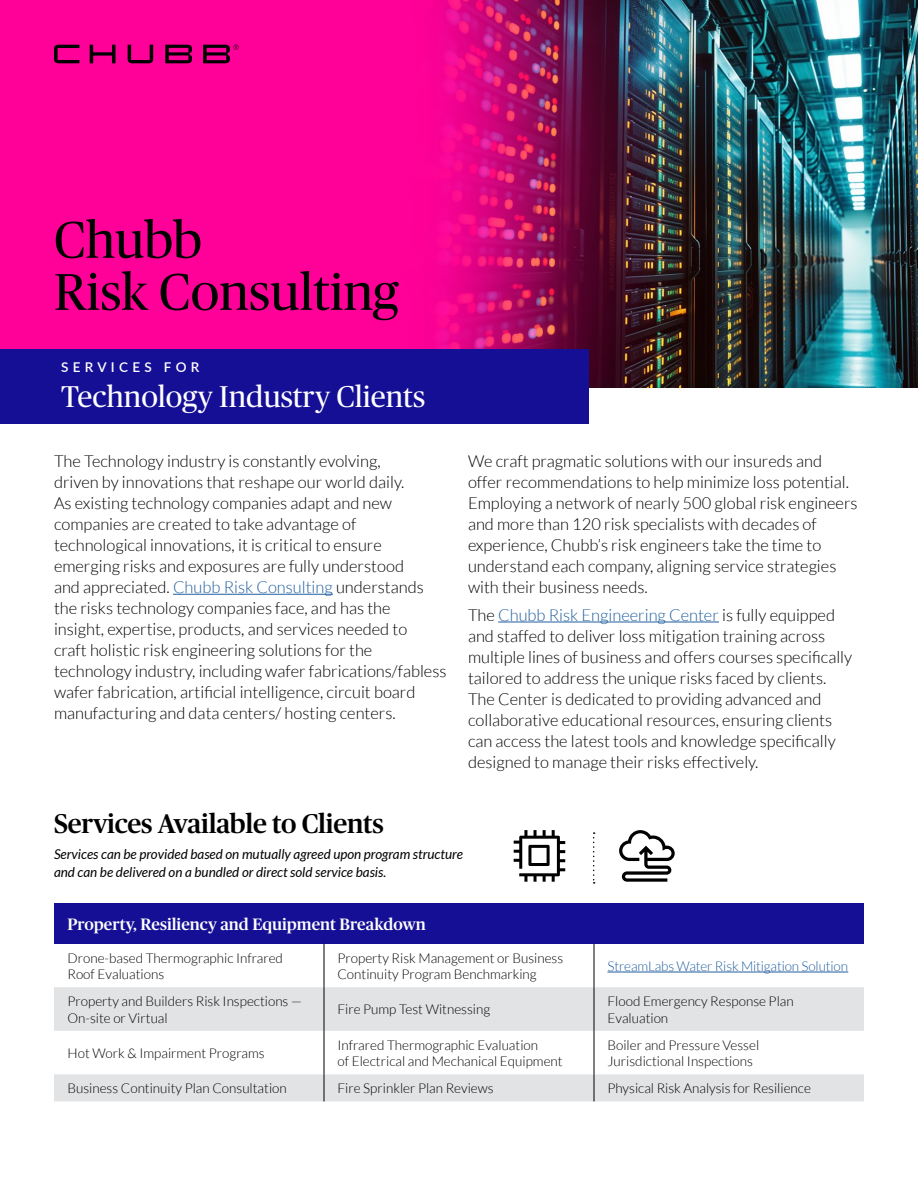
<style>
.page{position:relative;width:918px;height:1188px;background:#fff}
.page>*{position:absolute;margin:0;border:0;box-sizing:border-box;transform-origin:0 0}
.t1{font:51.45px/52.1px "Chubb Publico";color:#000}
.H1_Letterspace{font:30px "Chubb Publico";color:#fff}
.H1_Head{font:500 27px "Chubb Publico";letter-spacing:-.01em;color:#000}
.Intro{font:300 16.5px/21px "Lato";color:#000}
.Chart_Head{font:500 16.5px "Chubb Publico";color:#fff}
.Chart_Body{font:300 13.5px/16.5px "Lato";color:#000}
.Body{font:italic 13.5px/18px "Lato";color:#000}
.Chart_Body-2{font:300 13.5px "Lato";letter-spacing:-.01em;color:#215e9e}
.H1_Letterspace-2{font:600 13.5px "Lato";letter-spacing:.32em;color:#fff}
.s1{color:#215e9e}
</style>
<div class="page">
<img style="left:0;top:0;width:918px;height:387px">
<div style="left:0;top:349px;width:589px;height:74px;background:#150f96"></div>
<svg style="left:593px;top:832px;width:2px;height:52px"></svg>
<svg style="left:514px;top:830px;width:51px;height:52px"></svg>
<svg style="left:619px;top:830px;width:56px;height:52px"></svg>
<svg style="left:54px;top:45px;width:185px;height:18px;background:#a70063"></svg>
<hr style="left:173px;top:594px;width:160px;height:1px;background:#215e9e">
<hr style="left:498px;top:622px;width:221px;height:1px;background:#215e9e">
<div style="left:54px;top:903px;width:810px;height:41px;background:#150f96"></div>
<svg style="left:54px;top:987px;width:810px;height:114px;fill:#e2e3e4"></svg>
<hr style="left:324px;top:944px;width:1px;height:43px;background:#000">
<hr style="left:594px;top:944px;width:1px;height:43px;background:#000">
<hr style="left:324px;top:987px;width:1px;height:44px;background:#000">
<hr style="left:594px;top:987px;width:1px;height:44px;background:#000">
<hr style="left:324px;top:1031px;width:1px;height:43px;background:#000">
<hr style="left:594px;top:1031px;width:1px;height:43px;background:#000">
<svg style="left:324px;top:1074px;width:1px;height:27px"></svg>
<svg style="left:594px;top:1074px;width:1px;height:27px"></svg>
<hr style="left:608px;top:972px;width:240px;height:1px;background:#215e9e">
<h1 class="t1" style="left:54px;top:211px;width:346px">Chubb<br>Risk Consulting</h1>
<h1 class="H1_Letterspace-2" style="left:61px;top:358px;width:140px">SERVICES FOR</h1>
<h1 class="H1_Letterspace" style="left:61px;top:376px;width:366px">Technology Industry Clients</h1>
<p class="Intro" style="left:54px;top:451px;width:394px">The Technology industry is constantly evolving,<br>driven by innovations that reshape our world daily.<br>As existing technology companies adapt and new companies are created to take advantage of technological innovations, it is critical to ensure emerging risks and exposures are fully understood<br>and appreciated. <span class="s1">Chubb Risk Consulting</span> understands the risks technology companies face, and has the<br>insight, expertise, products, and services needed to<br>craft holistic risk engineering solutions for the technology industry, including wafer fabrications/fabless wafer fabrication, artificial intelligence, circuit board manufacturing and data centers/ hosting centers.</p>
<p class="Intro" style="left:468px;top:451px;width:391px">We craft pragmatic solutions with our insureds and offer recommendations to help minimize loss potential.<br>Employing a network of nearly 500 global risk engineers and more than 120 risk specialists with decades of experience, Chubb’s risk engineers take the time to understand each company, aligning service strategies with their business needs.</p>
<p class="Intro" style="left:468px;top:604px;width:386px">The <span class="s1">Chubb Risk Engineering Center</span> is fully equipped and staffed to deliver loss mitigation training across multiple lines of business and offers courses specifically tailored to address the unique risks faced by clients.<br>The Center is dedicated to providing advanced and collaborative educational resources, ensuring clients can access the latest tools and knowledge specifically designed to manage their risks effectively.</p>
<h1 class="H1_Head" style="left:54px;top:805px;width:331px">Services Available to Clients</h1>
<p class="Body" style="left:54px;top:846px;width:410px">Services can be provided based on mutually agreed upon program structure and can be delivered on a bundled or direct sold service basis.</p>
<h1 class="Chart_Head" style="left:68px;top:913px;width:360px">Property, Resiliency and Equipment Breakdown</h1>
<p class="Chart_Body" style="left:68px;top:950px;width:217px">Drone-based Thermographic Infrared<br>Roof Evaluations</p>
<p class="Chart_Body" style="left:338px;top:950px;width:227px">Property Risk Management or Business<br>Continuity Program Benchmarking</p>
<p class="Chart_Body-2" style="left:608px;top:959px;width:242px">StreamLabs Water Risk Mitigation Solution</p>
<p class="Chart_Body" style="left:68px;top:993px;width:236px">Property and Builders Risk Inspections —<br>On-site or Virtual</p>
<p class="Chart_Body" style="left:338px;top:1001px;width:154px">Fire Pump Test Witnessing</p>
<p class="Chart_Body" style="left:608px;top:993px;width:188px">Flood Emergency Response Plan<br>Evaluation</p>
<p class="Chart_Body" style="left:68px;top:1045px;width:199px">Hot Work &amp; Impairment Programs</p>
<p class="Chart_Body" style="left:338px;top:1037px;width:227px">Infrared Thermographic Evaluation<br>of Electrical and Mechanical Equipment</p>
<p class="Chart_Body" style="left:608px;top:1037px;width:153px">Boiler and Pressure Vessel<br>Jurisdictional Inspections</p>
<p class="Chart_Body" style="left:68px;top:1080px;width:221px">Business Continuity Plan Consultation</p>
<p class="Chart_Body" style="left:338px;top:1080px;width:158px">Fire Sprinkler Plan Reviews</p>
<p class="Chart_Body" style="left:608px;top:1080px;width:205px">Physical Risk Analysis for Resilience</p>
</div>
